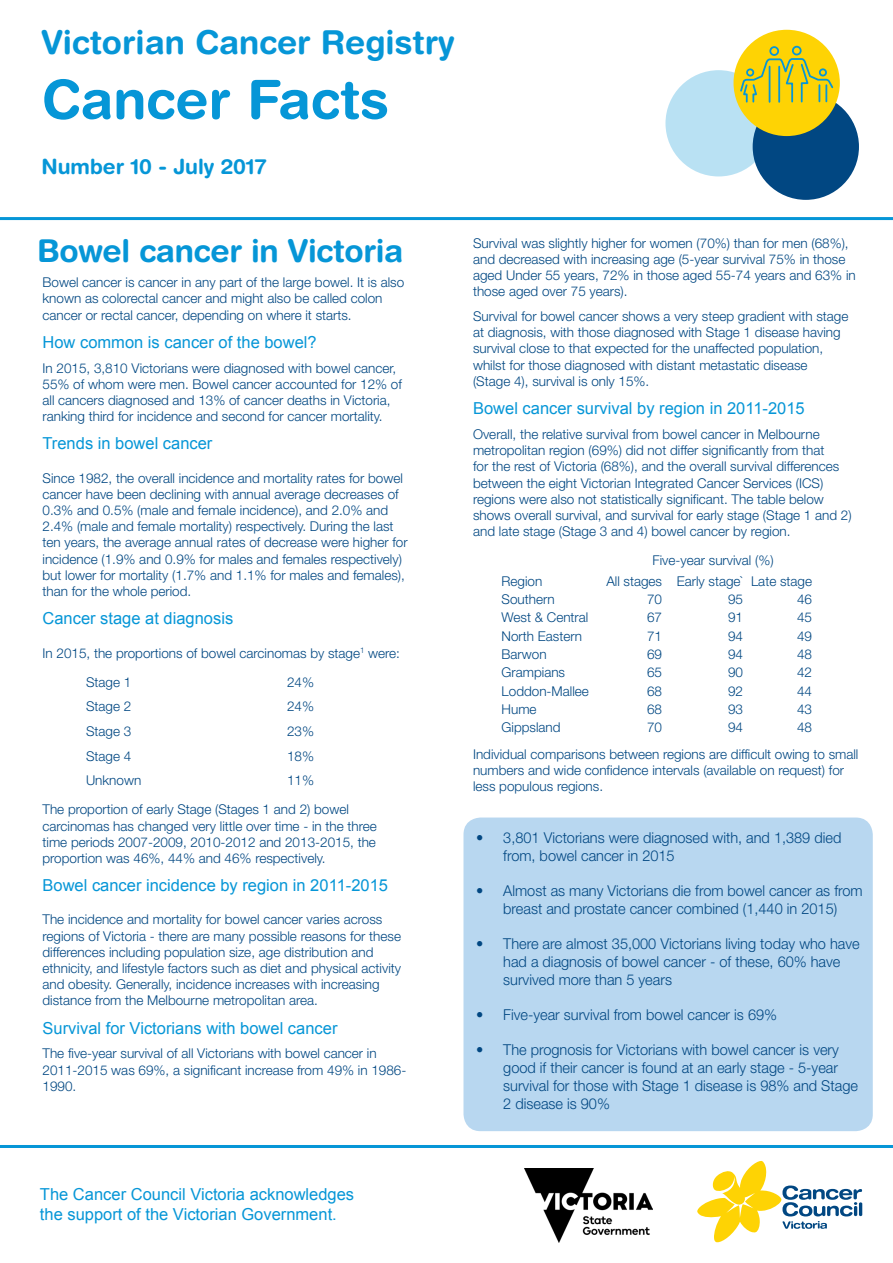
<style>
.page{position:relative;width:893px;height:1263px;background:#fff}
.page>*{position:absolute;margin:0;border:0;box-sizing:border-box;transform-origin:0 0}
.t1{font:700 54px "Helvetica Rounded LT Std";color:#0696d7}
.t2{font:700 33px "Helvetica Rounded LT Std";color:#0696d7}
.Main_heading{font:700 31.5px "Helvetica Rounded LT Std";letter-spacing:-.01em;color:#0696d7}
.t3{font:700 21px "Helvetica Rounded LT Std";color:#0696d7}
.main_text{font:16.5px "Arial";color:#0696d7}
.Subheading{font:16.5px/19.8px "Arial";color:#0696d7}
.t4{font:300 15px/18px "Helvetica Neue LT Std";color:#014782}
.main_text-2{font:300 13.5px/16.2px "Helvetica Neue LT Std";color:#014782}
</style>
<div class="page">
<svg style="left:697px;top:1161px;width:165px;height:81px"></svg>
<div style="left:665px;top:70px;width:107px;height:106px;background:#b9e1f3;border-radius:50%"></div>
<div style="left:753px;top:94px;width:106px;height:106px;background:#014782;border-radius:50%"></div>
<div style="left:733px;top:30px;width:107px;height:106px;background:#fed304;border-radius:50%"></div>
<svg style="left:739px;top:45px;width:96px;height:58px"></svg>
<hr style="left:0;top:217px;width:893px;height:3px;background:#0696d7">
<hr style="left:0;top:1145px;width:893px;height:3px;background:#0696d7">
<div style="left:463px;top:817px;width:410px;height:314px;background:#b8d7f0;border-radius:17px"></div>
<img style="left:524px;top:1169px;width:128px;height:73px">
<p class="t2" style="left:41px;top:22px;width:415px">Victorian Cancer Registry</p>
<p class="t1" style="left:41px;top:67px;width:349px">Cancer Facts</p>
<p class="t3" style="left:41px;top:153px;width:227px">Number 10 - July 2017</p>
<p class="Main_heading" style="left:37px;top:232px;width:368px">Bowel cancer in Victoria</p>
<p class="main_text-2" style="left:43px;top:274px;width:363px">Bowel cancer is cancer in any part of the large bowel. It is also known as colorectal cancer and might also be called colon cancer or rectal cancer, depending on where it starts.</p>
<p class="main_text" style="left:43px;top:331px;width:276px">How common is cancer of the bowel?</p>
<p class="main_text-2" style="left:43px;top:359px;width:361px">In 2015, 3,810 Victorians were diagnosed with bowel cancer, 55% of whom were men. Bowel cancer accounted for 12% of all cancers diagnosed and 13% of cancer deaths in Victoria, ranking third for incidence and second for cancer mortality.</p>
<p class="main_text" style="left:43px;top:433px;width:171px">Trends in bowel cancer</p>
<p class="main_text-2" style="left:43px;top:469px;width:367px">Since 1982, the overall incidence and mortality rates for bowel cancer have been declining with annual average decreases of 0.3% and 0.5% (male and female incidence), and 2.0% and 2.4% (male and female mortality) respectively. During the last ten years, the average annual rates of decrease were higher for incidence (1.9% and 0.9% for males and females respectively) but lower for mortality (1.7% and 1.1% for males and females), than for the whole period.</p>
<p class="main_text" style="left:43px;top:608px;width:192px">Cancer stage at diagnosis</p>
<p class="main_text-2" style="left:43px;top:644px;width:359px">In 2015, the proportions of bowel carcinomas by stage<sup>1</sup> were:</p>
<p class="main_text-2" style="left:86px;top:673px;width:47px">Stage 1</p>
<p class="main_text-2" style="left:287px;top:673px;width:29px">24%</p>
<p class="main_text-2" style="left:86px;top:698px;width:47px">Stage 2</p>
<p class="main_text-2" style="left:287px;top:698px;width:29px">24%</p>
<p class="main_text-2" style="left:86px;top:723px;width:47px">Stage 3</p>
<p class="main_text-2" style="left:287px;top:723px;width:29px">23%</p>
<p class="main_text-2" style="left:86px;top:747px;width:47px">Stage 4</p>
<p class="main_text-2" style="left:287px;top:747px;width:29px">18%</p>
<p class="main_text-2" style="left:86px;top:772px;width:57px">Unknown</p>
<p class="main_text-2" style="left:287px;top:772px;width:29px">11%</p>
<p class="main_text-2" style="left:43px;top:801px;width:336px">The proportion of early Stage (Stages 1 and 2) bowel carcinomas has changed very little over time - in the three time periods 2007-2009, 2010-2012 and 2013-2015, the proportion was 46%, 44% and 46% respectively.</p>
<p class="main_text" style="left:43px;top:875px;width:347px">Bowel cancer incidence by region in 2011-2015</p>
<p class="main_text-2" style="left:43px;top:911px;width:360px">The incidence and mortality for bowel cancer varies across regions of Victoria - there are many possible reasons for these differences including population size, age distribution and ethnicity, and lifestyle factors such as diet and physical activity and obesity. Generally, incidence increases with increasing distance from the Melbourne metropolitan area.</p>
<p class="main_text" style="left:43px;top:1017px;width:296px">Survival for Victorians with bowel cancer</p>
<p class="main_text-2" style="left:43px;top:1045px;width:365px">The five-year survival of all Victorians with bowel cancer in<br>2011-2015 was 69%, a significant increase from 49% in 1986-<br>1990.</p>
<p class="main_text-2" style="left:473px;top:235px;width:384px">Survival was slightly higher for women (70%) than for men (68%), and decreased with increasing age (5-year survival 75% in those aged Under 55 years, 72% in those aged 55-74 years and 63% in those aged over 75 years).</p>
<p class="main_text-2" style="left:473px;top:308px;width:377px">Survival for bowel cancer shows a very steep gradient with stage at diagnosis, with those diagnosed with Stage 1 disease having survival close to that expected for the unaffected population, whilst for those diagnosed with distant metastatic disease<br>(Stage 4), survival is only 15%.</p>
<p class="main_text" style="left:473px;top:398px;width:333px">Bowel cancer survival by region in 2011-2015</p>
<p class="main_text-2" style="left:473px;top:426px;width:380px">Overall, the relative survival from bowel cancer in Melbourne metropolitan region (69%) did not differ significantly from that<br>for the rest of Victoria (68%), and the overall survival differences between the eight Victorian Integrated Cancer Services (ICS) regions were also not statistically significant. The table below shows overall survival, and survival for early stage (Stage 1 and 2) and late stage (Stage 3 and 4) bowel cancer by region.</p>
<p class="main_text-2" style="left:653px;top:552px;width:123px">Five-year survival (%)</p>
<p class="main_text-2" style="left:502px;top:572px;width:42px">Region</p>
<p class="main_text-2" style="left:606px;top:572px;width:207px">All stages Early stage` Late stage</p>
<p class="main_text-2" style="left:502px;top:591px;width:55px">Southern</p>
<p class="main_text-2" style="left:647px;top:591px;width:17px">70</p>
<p class="main_text-2" style="left:728px;top:591px;width:17px">95</p>
<p class="main_text-2" style="left:797px;top:591px;width:17px">46</p>
<p class="main_text-2" style="left:502px;top:609px;width:88px">West &amp; Central</p>
<p class="main_text-2" style="left:647px;top:609px;width:17px">67</p>
<p class="main_text-2" style="left:728px;top:609px;width:17px">91</p>
<p class="main_text-2" style="left:797px;top:609px;width:17px">45</p>
<p class="main_text-2" style="left:502px;top:627px;width:82px">North Eastern</p>
<p class="main_text-2" style="left:647px;top:627px;width:17px">71</p>
<p class="main_text-2" style="left:728px;top:627px;width:17px">94</p>
<p class="main_text-2" style="left:797px;top:627px;width:17px">49</p>
<p class="main_text-2" style="left:502px;top:646px;width:47px">Barwon</p>
<p class="main_text-2" style="left:647px;top:646px;width:17px">69</p>
<p class="main_text-2" style="left:728px;top:646px;width:17px">94</p>
<p class="main_text-2" style="left:797px;top:646px;width:17px">48</p>
<p class="main_text-2" style="left:502px;top:664px;width:65px">Grampians</p>
<p class="main_text-2" style="left:647px;top:664px;width:17px">65</p>
<p class="main_text-2" style="left:728px;top:664px;width:17px">90</p>
<p class="main_text-2" style="left:797px;top:664px;width:17px">42</p>
<p class="main_text-2" style="left:502px;top:682px;width:89px">Loddon-Mallee</p>
<p class="main_text-2" style="left:647px;top:682px;width:17px">68</p>
<p class="main_text-2" style="left:728px;top:682px;width:17px">92</p>
<p class="main_text-2" style="left:797px;top:682px;width:17px">44</p>
<p class="main_text-2" style="left:502px;top:701px;width:37px">Hume</p>
<p class="main_text-2" style="left:647px;top:701px;width:17px">68</p>
<p class="main_text-2" style="left:728px;top:701px;width:17px">93</p>
<p class="main_text-2" style="left:797px;top:701px;width:17px">43</p>
<p class="main_text-2" style="left:502px;top:719px;width:60px">Gippsland</p>
<p class="main_text-2" style="left:647px;top:719px;width:17px">70</p>
<p class="main_text-2" style="left:728px;top:719px;width:17px">94</p>
<p class="main_text-2" style="left:797px;top:719px;width:17px">48</p>
<p class="main_text-2" style="left:473px;top:746px;width:387px">Individual comparisons between regions are difficult owing to small numbers and wide confidence intervals (available on request) for less populous regions.</p>
<p class="t4" style="left:503px;top:828px;width:340px;text-indent:-27px">• 3,801 Victorians were diagnosed with, and 1,389 died from, bowel cancer in 2015</p>
<p class="t4" style="left:476px;top:881px;width:388px;text-align:center">• Almost as many Victorians die from bowel cancer as from breast and prostate cancer combined (1,440 in 2015)</p>
<p class="t4" style="left:503px;top:934px;width:358px;text-indent:-27px">• There are almost 35,000 Victorians living today who have had a diagnosis of bowel cancer - of these, 60% have survived more than 5 years</p>
<p class="t4" style="left:476px;top:1005px;width:302px">• Five-year survival from bowel cancer is 69%</p>
<p class="t4" style="left:503px;top:1040px;width:356px;text-indent:-27px">• The prognosis for Victorians with bowel cancer is very good if their cancer is found at an early stage - 5-year survival for those with Stage 1 disease is 98% and Stage 2 disease is 90%</p>
<p class="Subheading" style="left:40px;top:1184px;width:316px">The Cancer Council Victoria acknowledges the support of the Victorian Government.</p>
</div>
